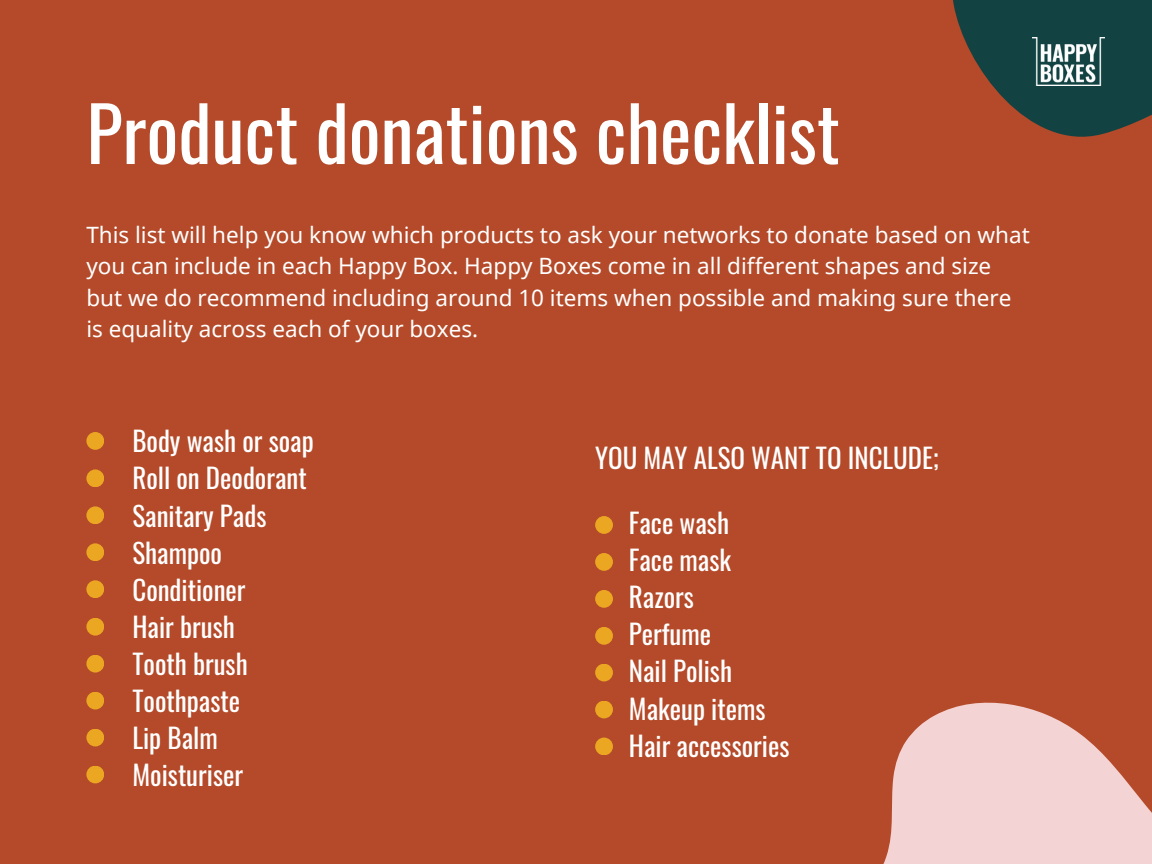
<style>
.page{position:relative;width:1152px;height:864px;background:#b44a29}
.page>*{position:absolute;margin:0;border:0;box-sizing:border-box;transform-origin:0 0}
.t1{font:75px "Oswald";color:#fff}
.t2{font:27px "Oswald";color:#fff}
.t3{font:22.5px/31.5px "Noto Sans";color:#fff}
</style>
<div class="page">
<div style="left:86px;top:432px;width:18px;height:18px;background:#eba622;border-radius:50%"></div>
<div style="left:86px;top:469px;width:18px;height:18px;background:#eba622;border-radius:50%"></div>
<div style="left:86px;top:506px;width:18px;height:18px;background:#eba622;border-radius:50%"></div>
<div style="left:86px;top:543px;width:18px;height:18px;background:#eba622;border-radius:50%"></div>
<div style="left:86px;top:580px;width:18px;height:18px;background:#eba622;border-radius:50%"></div>
<div style="left:86px;top:618px;width:18px;height:18px;background:#eba622;border-radius:50%"></div>
<div style="left:86px;top:655px;width:18px;height:18px;background:#eba622;border-radius:50%"></div>
<div style="left:86px;top:692px;width:18px;height:18px;background:#eba622;border-radius:50%"></div>
<div style="left:86px;top:729px;width:18px;height:17px;background:#eba622;border-radius:50%"></div>
<div style="left:86px;top:766px;width:18px;height:17px;background:#eba622;border-radius:50%"></div>
<div style="left:595px;top:516px;width:18px;height:18px;background:#eba622;border-radius:50%"></div>
<div style="left:595px;top:553px;width:18px;height:18px;background:#eba622;border-radius:50%"></div>
<div style="left:595px;top:590px;width:18px;height:18px;background:#eba622;border-radius:50%"></div>
<div style="left:595px;top:627px;width:18px;height:18px;background:#eba622;border-radius:50%"></div>
<div style="left:595px;top:664px;width:18px;height:17px;background:#eba622;border-radius:50%"></div>
<div style="left:595px;top:701px;width:18px;height:17px;background:#eba622;border-radius:50%"></div>
<div style="left:595px;top:738px;width:18px;height:17px;background:#eba622;border-radius:50%"></div>
<svg style="left:953px;top:0;width:199px;height:137px"></svg>
<img style="left:1033px;top:38px;width:72px;height:48px">
<svg style="left:883px;top:702px;width:269px;height:162px;fill:#f3d3d3"></svg>
<p class="t1" style="left:86px;top:75px;width:755px">Product donations checklist</p>
<p class="t3" style="left:86px;top:218px;width:945px">This list will help you know which products to ask your networks to donate based on what you can include in each Happy Box. Happy Boxes come in all different shapes and size but we do recommend including around 10 items when possible and making sure there is equality across each of your boxes.</p>
<p class="t2" style="left:132px;top:420px;width:183px">Body wash or soap</p>
<p class="t2" style="left:132px;top:457px;width:176px">Roll on Deodorant</p>
<p class="t2" style="left:132px;top:494px;width:136px">Sanitary Pads</p>
<p class="t2" style="left:132px;top:532px;width:91px">Shampoo</p>
<p class="t2" style="left:132px;top:569px;width:115px">Conditioner</p>
<p class="t2" style="left:132px;top:606px;width:104px">Hair brush</p>
<p class="t2" style="left:132px;top:643px;width:117px">Tooth brush</p>
<p class="t2" style="left:132px;top:680px;width:109px">Toothpaste</p>
<p class="t2" style="left:132px;top:717px;width:87px">Lip Balm</p>
<p class="t2" style="left:132px;top:754px;width:112px">Moisturiser</p>
<p class="t2" style="left:595px;top:436px;width:345px">YOU MAY ALSO WANT TO INCLUDE;</p>
<p class="t2" style="left:629px;top:502px;width:102px">Face wash</p>
<p class="t2" style="left:629px;top:539px;width:104px">Face mask</p>
<p class="t2" style="left:629px;top:576px;width:67px">Razors</p>
<p class="t2" style="left:629px;top:613px;width:84px">Perfume</p>
<p class="t2" style="left:629px;top:650px;width:105px">Nail Polish</p>
<p class="t2" style="left:629px;top:687px;width:138px">Makeup items</p>
<p class="t2" style="left:629px;top:724px;width:162px">Hair accessories</p>
</div>
